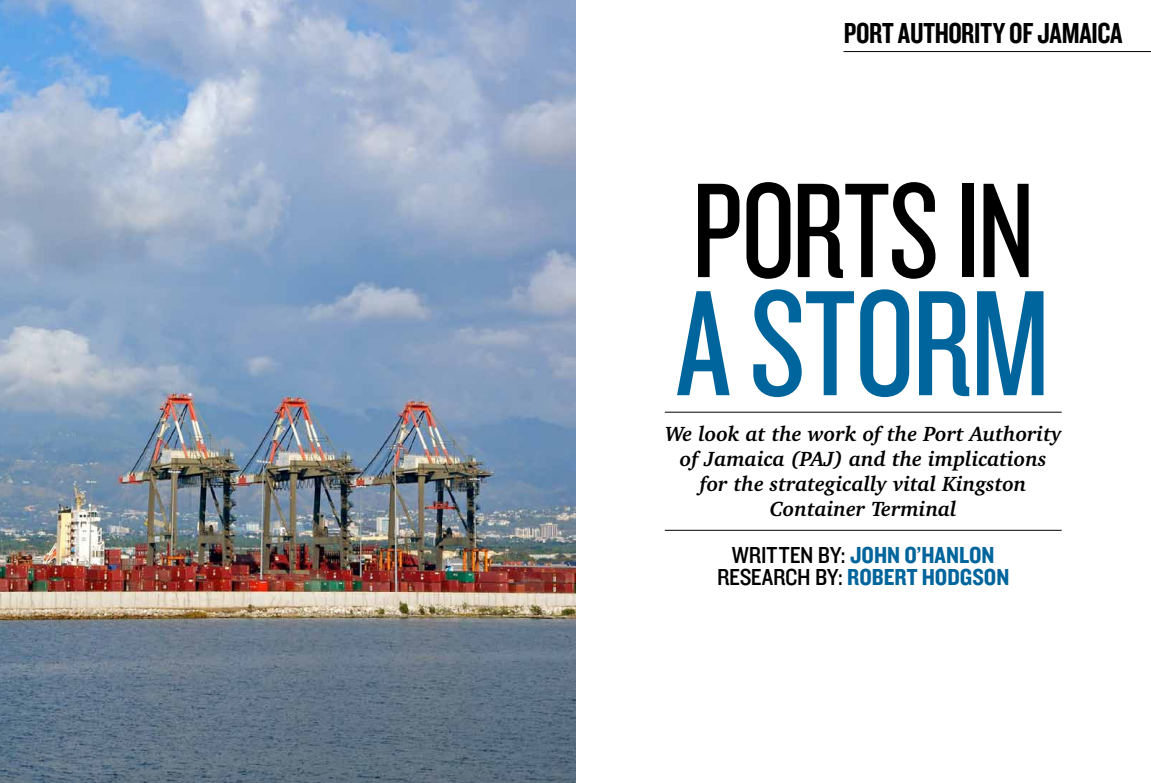
<style>
.page{position:relative;width:1151px;height:783px;background:#fff}
.page>*{position:absolute;margin:0;border:0;box-sizing:border-box;transform-origin:0 0}
.t1{font:156px "Knockout HTF28 Junior Featherwt";letter-spacing:-.01em;color:#00659c}
.t2{font:140px "Knockout HTF28 Junior Featherwt";letter-spacing:-.01em;color:#000}
.t3{font:30px "Knockout HTF49 Liteweight";letter-spacing:-.01em;color:#000}
.t4{font:24px/22px "Knockout HTF50 Welterweight";color:#00659c;text-align:center}
.t5{font:italic 700 21px/25px "Charter IT Cby BT";color:#000;text-align:center}
.s1{font-family:"Knockout HTF30 Junior Welterwt";color:#000}
</style>
<div class="page">
<hr style="left:665px;top:412px;width:397px;height:1px;background:#000">
<hr style="left:665px;top:530px;width:397px;height:1px;background:#000">
<hr style="left:843px;top:51px;width:308px;height:1px;background:#000">
<img style="left:0;top:0;width:575px;height:782px">
<h3 class="t3" style="left:844px;top:17px;width:280px">PORT AUTHORITY OF JAMAICA</h3>
<h2 class="t2" style="left:692px;top:161px;width:345px">PORTS IN</h2>
<h1 class="t1" style="left:676px;top:266px;width:376px">A STORM</h1>
<p class="t5" style="left:665px;top:420px;width:398px">We look at the work of the Port Authority of Jamaica (PAJ) and the implications for the strategically vital Kingston Container Terminal</p>
<p class="t4" style="left:717px;top:544px;width:294px"><span class="s1">WRITTEN BY:</span> JOHN O’HANLON<br><span class="s1">RESEARCH BY:</span> ROBERT HODGSON</p>
</div>
